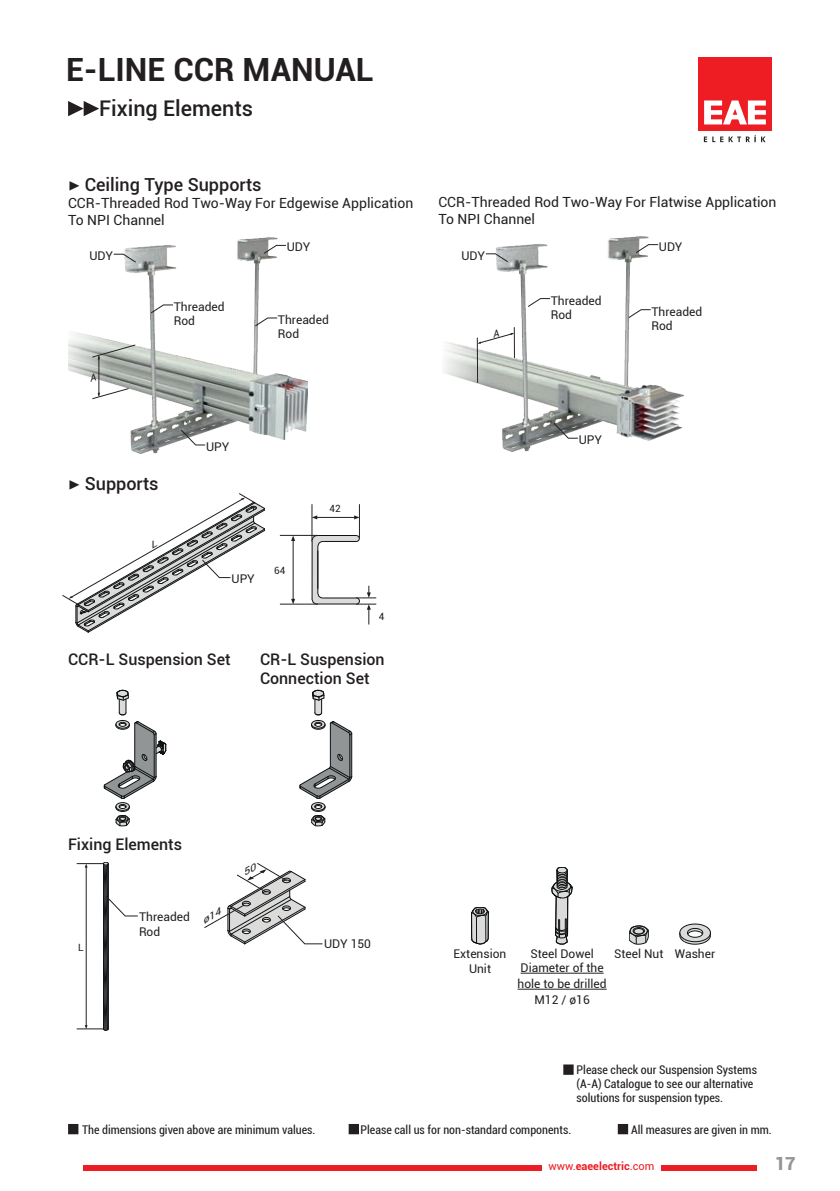
<style>
.page{position:relative;width:840px;height:1191px;background:#fff}
.page>*{position:absolute;margin:0;border:0;box-sizing:border-box;transform-origin:0 0}
.t1{font:700 32px "Roboto";color:#231f20}
.t2{font:500 21.6px "Roboto";color:#231f20}
.t3{font:500 18px "Roboto";color:#231f20}
.t4{font:900 18px "Roboto";color:#939598}
.t5{font:500 16px/19.2px "Roboto";color:#231f20}
.t6{font:14px/16.8px "Roboto";color:#231f20}
.t7{font:condensed 12px/14.4px "Roboto";color:#231f20}
.t8{font:12px/14.4px "Roboto";color:#231f20}
.t9{font:700 11px "Roboto";color:#ee1d23}
.t10{font:10px "Roboto";color:#231f20}
.s1{font-family:"Minion Pro";font-weight:400;font-size:20px}
.s2{font-weight:400}
</style>
<div class="page">
<div style="left:697px;top:57px;width:74px;height:73px;background:#ee1d23"></div>
<svg style="left:704px;top:100px;width:61px;height:24px"></svg>
<svg style="left:703px;top:137px;width:3px;height:5px"></svg>
<svg style="left:712px;top:135px;width:53px;height:7px"></svg>
<div style="left:84px;top:1164px;width:457px;height:6px;background:#ee1d23"></div>
<div style="left:660px;top:1164px;width:95px;height:6px;background:#ee1d23"></div>
<svg style="left:68px;top:101px;width:31px;height:15px"></svg>
<div style="left:564px;top:1065px;width:8px;height:8px;background:#231f20"></div>
<div style="left:563px;top:1064px;width:10px;height:10px;border:2px solid #231f20"></div>
<div style="left:349px;top:1125px;width:9px;height:8px;background:#231f20"></div>
<div style="left:348px;top:1124px;width:11px;height:10px;border:2px solid #231f20"></div>
<div style="left:69px;top:1125px;width:8px;height:8px;background:#231f20"></div>
<div style="left:68px;top:1124px;width:10px;height:10px;border:2px solid #231f20"></div>
<div style="left:618px;top:1125px;width:8px;height:8px;background:#231f20"></div>
<div style="left:617px;top:1124px;width:10px;height:10px;border:2px solid #231f20"></div>
<img style="left:68px;top:237px;width:240px;height:216px">
<hr style="left:98px;top:356px;width:1px;height:40px;background:#231f20">
<svg style="left:254px;top:317px;width:23px;height:10px"></svg>
<svg style="left:150px;top:304px;width:23px;height:9px"></svg>
<svg style="left:263px;top:245px;width:23px;height:9px"></svg>
<svg style="left:113px;top:254px;width:23px;height:9px"></svg>
<svg style="left:180px;top:429px;width:25px;height:16px"></svg>
<svg style="left:92px;top:344px;width:44px;height:16px"></svg>
<svg style="left:92px;top:388px;width:37px;height:11px"></svg>
<img style="left:443px;top:237px;width:240px;height:214px">
<svg style="left:627px;top:309px;width:23px;height:9px"></svg>
<svg style="left:527px;top:298px;width:23px;height:9px"></svg>
<svg style="left:635px;top:244px;width:23px;height:9px"></svg>
<svg style="left:485px;top:253px;width:23px;height:9px"></svg>
<svg style="left:553px;top:422px;width:25px;height:17px"></svg>
<hr style="left:476px;top:338px;width:1px;height:45px;background:#231f20">
<hr style="left:513px;top:327px;width:1px;height:31px;background:#231f20">
<hr style="left:314px;top:517px;width:41px;height:1px;background:#231f20">
<hr style="left:292px;top:539px;width:1px;height:62px;background:#231f20">
<svg style="left:354px;top:515px;width:5px;height:4px"></svg>
<svg style="left:291px;top:536px;width:4px;height:5px"></svg>
<svg style="left:312px;top:515px;width:5px;height:4px"></svg>
<svg style="left:291px;top:599px;width:4px;height:5px"></svg>
<hr style="left:359px;top:504px;width:1px;height:34px;background:#231f20">
<hr style="left:311px;top:504px;width:1px;height:37px;background:#231f20">
<hr style="left:280px;top:604px;width:37px;height:1px;background:#231f20">
<hr style="left:280px;top:535px;width:37px;height:1px;background:#231f20">
<svg style="left:311px;top:535px;width:65px;height:89px"></svg>
<svg style="left:104px;top:690px;width:62px;height:136px"></svg>
<svg style="left:299px;top:690px;width:53px;height:136px"></svg>
<svg style="left:77px;top:862px;width:61px;height:168px"></svg>
<svg style="left:471px;top:907px;width:18px;height:37px"></svg>
<svg style="left:551px;top:867px;width:21px;height:77px"></svg>
<svg style="left:629px;top:925px;width:19px;height:19px"></svg>
<svg style="left:679px;top:923px;width:31px;height:21px"></svg>
<hr style="left:520px;top:972px;width:83px;height:1px;background:#231f20">
<hr style="left:517px;top:988px;width:89px;height:1px;background:#231f20">
<svg style="left:91px;top:373px;width:5px;height:9px"></svg>
<svg style="left:477px;top:329px;width:37px;height:16px"></svg>
<svg style="left:62px;top:493px;width:203px;height:139px"></svg>
<svg style="left:204px;top:863px;width:119px;height:81px"></svg>
<h1 class="t1" style="left:66px;top:47px;width:309px">E-LINE CCR MANUAL</h1>
<h2 class="t2" style="left:99px;top:93px;width:155px">Fixing Elements</h2>
<h3 class="t3" style="left:68px;top:172px;width:195px"><span class="s1">▶</span> Ceiling Type Supports</h3>
<p class="t6" style="left:68px;top:194px;width:346px">CCR-Threaded Rod Two-Way For Edgewise Application<br>To NPI Channel</p>
<p class="t8" style="left:89px;top:248px;width:25px">UDY</p>
<p class="t8" style="left:174px;top:299px;width:52px">Threaded<br>Rod</p>
<p class="t8" style="left:286px;top:239px;width:25px">UDY</p>
<p class="t8" style="left:278px;top:312px;width:52px">Threaded<br>Rod</p>
<p class="t6" style="left:438px;top:193px;width:339px">CCR-Threaded Rod Two-Way For Flatwise Application<br>To NPI Channel</p>
<p class="t8" style="left:461px;top:248px;width:25px">UDY</p>
<p class="t8" style="left:550px;top:293px;width:52px">Threaded<br>Rod</p>
<p class="t8" style="left:658px;top:239px;width:25px">UDY</p>
<p class="t8" style="left:651px;top:304px;width:52px">Threaded<br>Rod</p>
<h3 class="t3" style="left:68px;top:471px;width:92px"><span class="s1">▶</span> Supports</h3>
<p class="t8" style="left:206px;top:439px;width:25px">UPY</p>
<p class="t8" style="left:231px;top:571px;width:25px">UPY</p>
<p class="t10" style="left:274px;top:563px;width:13px">64</p>
<p class="t10" style="left:329px;top:502px;width:13px">42</p>
<p class="t10" style="left:378px;top:609px;width:7px">4</p>
<h3 class="t5" style="left:68px;top:649px;width:164px">CCR-L Suspension Set</h3>
<h3 class="t5" style="left:260px;top:649px;width:126px">CR-L Suspension<br>Connection Set</h3>
<p class="t8" style="left:578px;top:432px;width:25px">UPY</p>
<h3 class="t5" style="left:68px;top:833px;width:115px">Fixing Elements</h3>
<p class="t10" style="left:78px;top:940px;width:7px">L</p>
<p class="t8" style="left:139px;top:909px;width:52px">Threaded<br>Rod</p>
<p class="t8" style="left:324px;top:935px;width:48px">UDY 150</p>
<p class="t8" style="left:453px;top:946px;width:54px;text-align:center">Extension<br>Unit</p>
<p class="t8" style="left:530px;top:946px;width:65px">Steel Dowel</p>
<p class="t8" style="left:613px;top:946px;width:103px">Steel Nut Washer</p>
<p class="t8" style="left:517px;top:959px;width:91px;line-height:16px;text-align:center">Diameter of the hole to be drilled<br>M12 / ø16</p>
<p class="t7" style="left:576px;top:1061px;width:182px">Please check our Suspension Systems (A-A) Catalogue to see our alternative solutions for suspension types.</p>
<p class="t7" style="left:82px;top:1122px;width:235px">The dimensions given above are minimum values.</p>
<p class="t7" style="left:360px;top:1122px;width:212px">Please call us for non-standard components.</p>
<p class="t7" style="left:630px;top:1122px;width:142px">All measures are given in mm.</p>
<p class="t9" style="left:548px;top:1158px;width:107px"><span class="s2">www.</span>eaeelectric<span class="s2">.com</span></p>
<h3 class="t4" style="left:774px;top:1151px;width:22px">17</h3>
</div>
